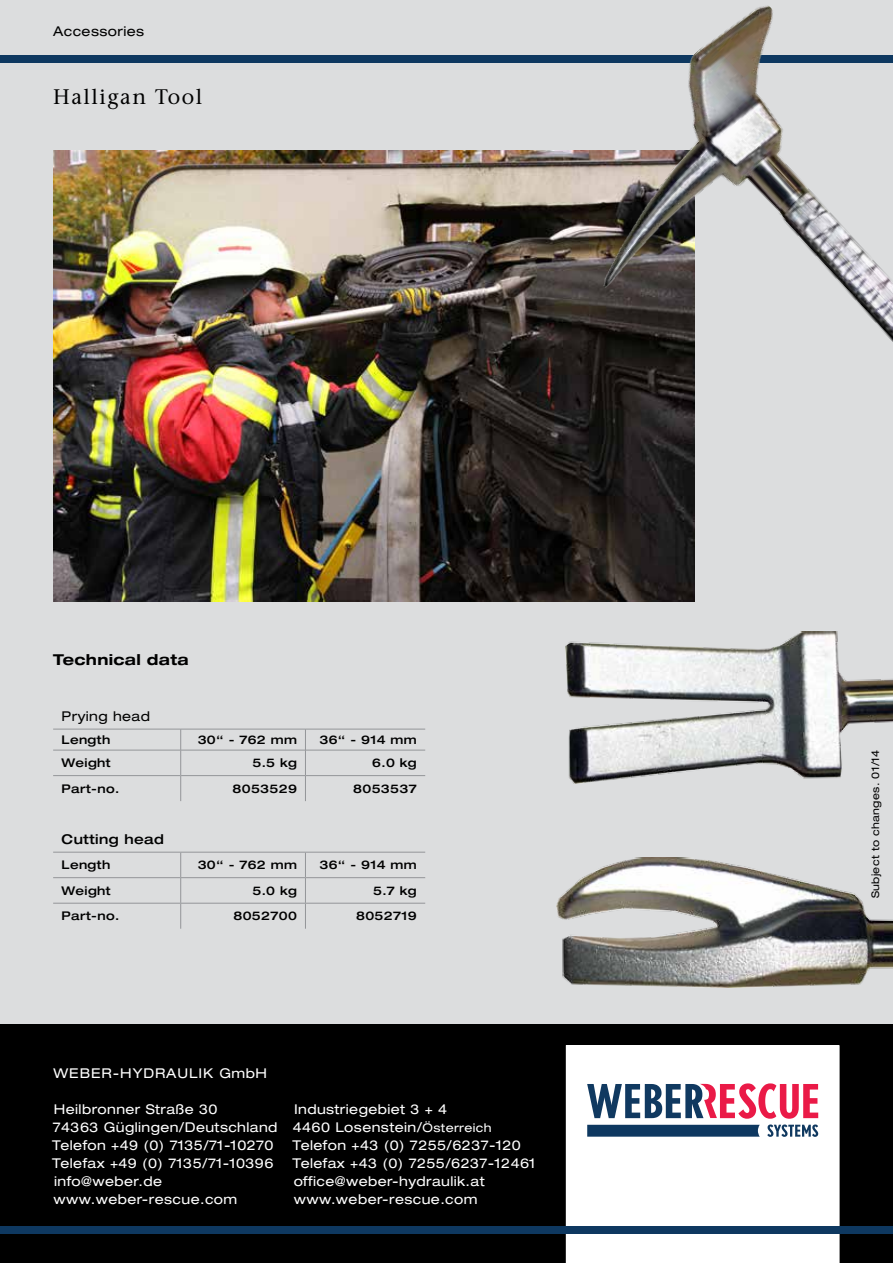
<style>
.page{position:relative;width:893px;height:1263px;background:#fff}
.page>*{position:absolute;margin:0;border:0;box-sizing:border-box;transform-origin:0 0}
.t1{font:500 21px "Stone Serif Std";letter-spacing:.07em;color:#000}
.t2{font:700 expanded 15px "Helvetica Neue LT Pro";letter-spacing:.02em;color:#000}
.t3{font:expanded 13.5px/18px "Helvetica Neue LT Pro";letter-spacing:.03em;color:#fff}
.t4{font:expanded 13.5px "Helvetica Neue LT Pro";letter-spacing:.03em;color:#000}
.t5{font:expanded 13.5px "Helvetica Neue LT Pro";letter-spacing:.07em;color:#fff}
.t6{font:500 expanded 13.5px "Helvetica Neue LT Pro";letter-spacing:.03em;color:#000}
.t7{font:500 expanded 12px "Helvetica Neue LT Pro";letter-spacing:.03em;color:#000}
.t8{font:expanded 10.5px "Helvetica Neue LT Pro";letter-spacing:.03em;color:#000}
.s1{font-size:12px}
</style>
<div class="page">
<div style="left:0;top:0;width:893px;height:1025px;background:#dcddde"></div>
<div style="left:0;top:1025px;width:893px;height:238px;background:#000"></div>
<img style="left:53px;top:150px;width:642px;height:451px">
<div style="left:0;top:55px;width:893px;height:8px;background:#0e3860"></div>
<div style="left:566px;top:1045px;width:274px;height:218px;background:#fff"></div>
<svg style="left:587px;top:1083px;width:231px;height:54px;background:#a28fa5"></svg>
<div style="left:0;top:1226px;width:893px;height:7px;background:#0e3860"></div>
<img style="left:566px;top:631px;width:327px;height:153px">
<img style="left:556px;top:857px;width:337px;height:131px">
<img style="left:531px;top:5px;width:362px;height:460px">
<hr style="left:181px;top:750px;width:124px;height:1px;background:#939598">
<hr style="left:306px;top:750px;width:119px;height:1px;background:#939598">
<hr style="left:181px;top:775px;width:124px;height:1px;background:#939598">
<hr style="left:306px;top:775px;width:119px;height:1px;background:#939598">
<hr style="left:53px;top:750px;width:127px;height:1px;background:#939598">
<hr style="left:53px;top:775px;width:127px;height:1px;background:#939598">
<svg style="left:180px;top:730px;width:1px;height:71px"></svg>
<svg style="left:305px;top:730px;width:1px;height:71px"></svg>
<svg style="left:180px;top:853px;width:1px;height:76px"></svg>
<svg style="left:305px;top:853px;width:1px;height:76px"></svg>
<hr style="left:53px;top:877px;width:128px;height:1px;background:#939598">
<hr style="left:181px;top:877px;width:124px;height:1px;background:#939598">
<hr style="left:305px;top:877px;width:120px;height:1px;background:#939598">
<hr style="left:53px;top:903px;width:128px;height:1px;background:#939598">
<hr style="left:181px;top:903px;width:124px;height:1px;background:#939598">
<hr style="left:305px;top:903px;width:120px;height:1px;background:#939598">
<hr style="left:53px;top:852px;width:128px;height:1px;background:#939598">
<hr style="left:181px;top:852px;width:124px;height:1px;background:#939598">
<hr style="left:305px;top:852px;width:120px;height:1px;background:#939598">
<hr style="left:53px;top:729px;width:128px;height:1px;background:#939598">
<hr style="left:181px;top:729px;width:124px;height:1px;background:#939598">
<hr style="left:305px;top:729px;width:120px;height:1px;background:#939598">
<p class="t4" style="left:53px;top:23px;width:93px">Accessories</p>
<h1 class="t1" style="left:53px;top:84px;width:151px">Halligan Tool</h1>
<p class="t2" style="left:53px;top:649px;width:137px">Technical data</p>
<p class="t4" style="left:62px;top:708px;width:90px">Prying head</p>
<p class="t7" style="left:62px;top:732px;width:50px">Length</p>
<p class="t7" style="left:198px;top:732px;width:101px">30‘‘ - 762 mm</p>
<p class="t7" style="left:319px;top:732px;width:99px">36‘‘ - 914 mm</p>
<p class="t7" style="left:62px;top:755px;width:51px">Weight</p>
<p class="t7" style="left:252px;top:755px;width:46px">5.5 kg</p>
<p class="t7" style="left:372px;top:755px;width:46px">6.0 kg</p>
<p class="t7" style="left:62px;top:781px;width:59px">Part-no.</p>
<p class="t7" style="left:233px;top:781px;width:66px">8053529</p>
<p class="t7" style="left:353px;top:781px;width:65px">8053537</p>
<p class="t6" style="left:62px;top:830px;width:104px">Cutting head</p>
<p class="t7" style="left:62px;top:857px;width:50px">Length</p>
<p class="t7" style="left:198px;top:857px;width:101px">30‘‘ - 762 mm</p>
<p class="t7" style="left:319px;top:857px;width:99px">36‘‘ - 914 mm</p>
<p class="t7" style="left:62px;top:883px;width:51px">Weight</p>
<p class="t7" style="left:252px;top:883px;width:46px">5.0 kg</p>
<p class="t7" style="left:373px;top:883px;width:45px">5.7 kg</p>
<p class="t7" style="left:62px;top:908px;width:59px">Part-no.</p>
<p class="t7" style="left:233px;top:908px;width:65px">8052700</p>
<p class="t7" style="left:356px;top:908px;width:62px">8052719</p>
<p class="t5" style="left:54px;top:1065px;width:215px">WEBER-HYDRAULIK GmbH</p>
<p class="t3" style="left:52px;top:1100px;width:227px">Heilbronner Straße 30<br>74363 Güglingen/Deutschland<br>Telefon +49 (0) 7135/71-10270<br>Telefax +49 (0) 7135/71-10396 info@weber.de www.weber-rescue.com</p>
<p class="t3" style="left:293px;top:1100px;width:244px">Industriegebiet 3 + 4<br>4460 Losenstein/<span class="s1">Österreich<br></span>Telefon +43 (0) 7255/6237-120<br>Telefax +43 (0) 7255/6237-12461 office@weber-hydraulik.at www.weber-rescue.com</p>
<p class="t8" style="left:869px;top:898px;width:150px;rotate:-90deg">Subject to changes. 01/14</p>
</div>
